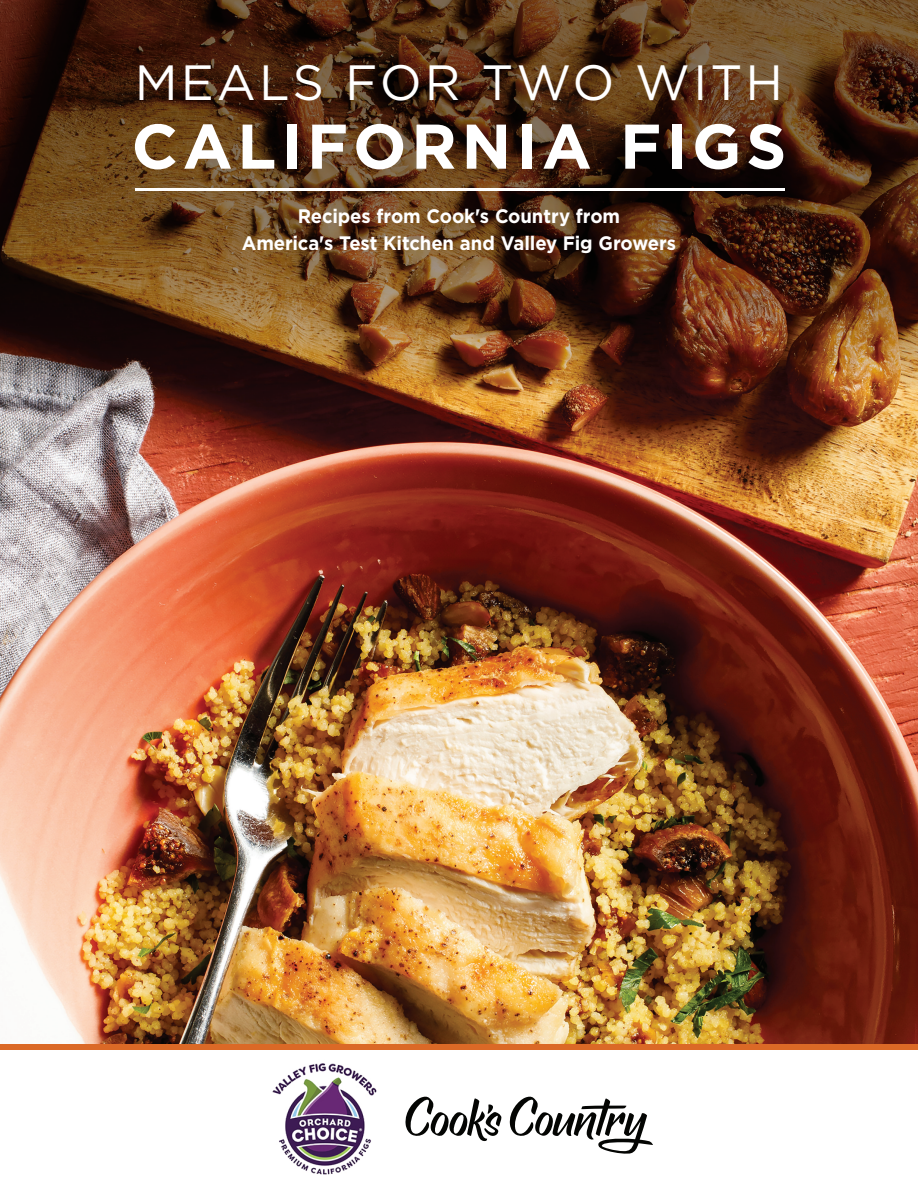
<style>
.page{position:relative;width:918px;height:1188px;background:#fff}
.page>*{position:absolute;margin:0;border:0;box-sizing:border-box;transform-origin:0 0}
.t1{font:700 63px "Gotham";letter-spacing:.075em;color:#fff}
.t2{font:49.5px "Gotham";letter-spacing:.06em;color:#fff}
.t3{font:700 19.5px/27px "Gotham";letter-spacing:-.01em;color:#fff;text-align:center;scale:.95 1}
</style>
<div class="page">
<img style="left:0;top:392px;width:918px;height:652px">
<img style="left:0;top:0;width:918px;height:392px">
<svg style="left:509px;top:1097px;width:144px;height:57px"></svg>
<svg style="left:406px;top:1097px;width:95px;height:44px"></svg>
<img style="left:272px;top:1063px;width:105px;height:111px">
<hr style="left:135px;top:188px;width:649px;height:3px;background:#fff">
<div style="left:0;top:1044px;width:918px;height:6px;background:#db6926"></div>
<h2 class="t2" style="left:135px;top:51px;width:650px">MEALS FOR TWO WITH</h2>
<h1 class="t1" style="left:132px;top:105px;width:656px">CALIFORNIA FIGS</h1>
<p class="t3" style="left:242px;top:202px;width:459px">Recipes from Cook's Country from<br>America's Test Kitchen and Valley Fig Growers</p>
</div>
